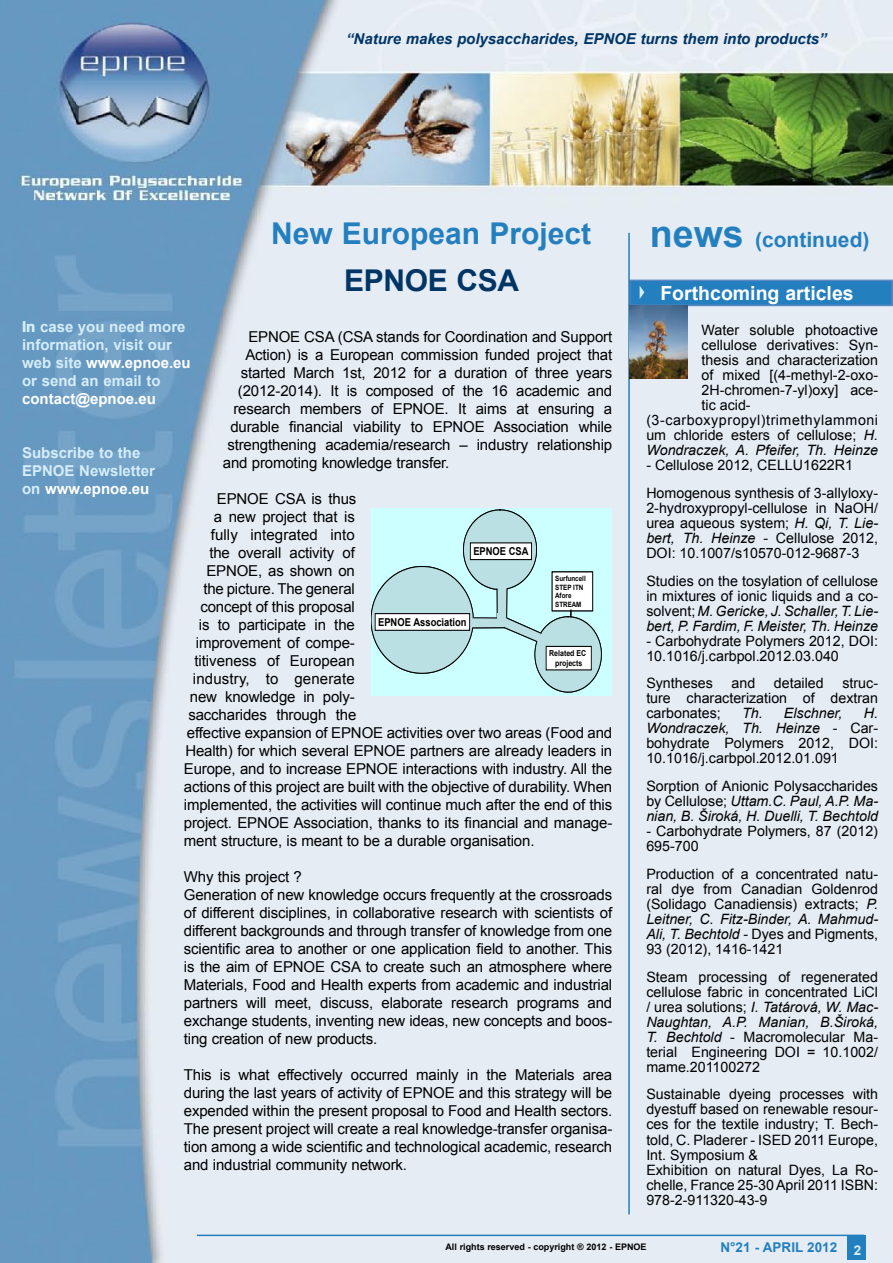
<style>
.page{position:relative;width:893px;height:1263px;background:#fff}
.page>*{position:absolute;margin:0;border:0;box-sizing:border-box;transform-origin:0 0}
.t1{font:700 30px "Arial";color:#247fbe}
.t2{font:700 30px "Arial";letter-spacing:-.01em;color:#003566}
.t3{font:700 21px "Arial";color:#247fbe}
.t4{font:700 19.5px "Arial";color:#fff}
.t5{font:15px/18px "Arial";letter-spacing:-.01em;color:#000}
.t6{font:700 15px/18px "Arial";color:#d5edfa}
.t7{font:italic 700 15px "Arial";color:#003566}
.t8{font:15px "Arial";letter-spacing:.01em;color:#000}
.t9{font:700 15px "Arial";color:#fff}
.t10{font:14.25px/15px "Arial";color:#000;text-align:justify}
.t11{font:italic 14.25px/15px "Arial";color:#000;text-align:justify}
.t12{font:14.25px "Arial";letter-spacing:.035em;color:#000}
.t13{font:700 13.5px "Arial";color:#247fbe}
.t14{font:700 13.5px "Arial";color:#d5edfa}
.t15{font:700 10.95px "Arial";color:#000;scale:.86 1}
.t16{font:700 9px "Arial";color:#000}
.t17{font:700 8.1px/9.9px "Arial";color:#000;text-align:center;scale:.86 1}
.t18{font:700 7.2px/8.7px "Arial";letter-spacing:-.005em;color:#000;scale:.86 1}
.s1{color:#fff}
.s2{font-size:37.5px}
.s3{font-style:italic}
.s4{font-style:normal}
</style>
<div class="page">
<img style="left:0;top:0;width:892px;height:1263px">
<hr style="left:197px;top:1234px;width:667px;height:2px;background:#247fbe">
<div style="left:847px;top:1235px;width:19px;height:25px;background:#247fbe"></div>
<div style="left:630px;top:280px;width:262px;height:25px;background:#247fbe"></div>
<div style="left:629px;top:280px;width:264px;height:26px;border:2px solid #5e88c1"></div>
<svg style="left:640px;top:286px;width:4px;height:13px"></svg>
<hr style="left:628px;top:233px;width:2px;height:981px;background:#247fbe">
<img style="left:629px;top:306px;width:59px;height:72px">
<svg style="left:371px;top:509px;width:240px;height:186px;background:#c3eaeb"></svg>
<div style="left:498px;top:613px;width:8px;height:11px;background:#bbe0e3"></div>
<p class="t7" style="left:346px;top:29px;width:482px">“Nature makes polysaccharides, EPNOE turns them into products”</p>
<h1 class="t1" style="left:271px;top:214px;width:322px">New European Project</h1>
<h1 class="t2" style="left:344px;top:261px;width:177px">EPNOE CSA</h1>
<p class="t6" style="left:22px;top:318px;width:170px">In case you need more information, visit our web site <span class="s1">www.epnoe.eu </span>or send an email to</p>
<p class="t9" style="left:22px;top:389px;width:135px">contact@epnoe.eu</p>
<p class="t6" style="left:22px;top:444px;width:134px">Subscribe to the<br>EPNOE Newsletter on <span class="s1">www.epnoe.eu</span></p>
<p class="t5" style="left:248px;top:327px;width:365px">EPNOE CSA (CSA stands for Coordination and Support</p>
<p class="t5" style="left:245px;top:345px;width:368px">Action) is a European commission funded project that</p>
<p class="t5" style="left:241px;top:363px;width:373px">started March 1st, 2012 for a duration of three years</p>
<p class="t5" style="left:238px;top:381px;width:376px">(2012-2014). It is composed of the 16 academic and</p>
<p class="t5" style="left:233px;top:399px;width:380px">research members of EPNOE. It aims at ensuring a</p>
<p class="t5" style="left:230px;top:417px;width:383px">durable financial viability to EPNOE Association while</p>
<p class="t5" style="left:227px;top:435px;width:386px">strengthening academia/research – industry relationship</p>
<p class="t5" style="left:223px;top:453px;width:228px">and promoting knowledge transfer.</p>
<p class="t5" style="left:217px;top:489px;width:141px">EPNOE CSA is thus</p>
<p class="t5" style="left:214px;top:507px;width:142px">a new project that is</p>
<p class="t5" style="left:211px;top:525px;width:145px">fully integrated into</p>
<p class="t5" style="left:209px;top:543px;width:147px">the overall activity of</p>
<p class="t5" style="left:206px;top:561px;width:150px">EPNOE, as shown on</p>
<p class="t5" style="left:203px;top:579px;width:153px">the picture. The general</p>
<p class="t5" style="left:200px;top:597px;width:156px">concept of this proposal</p>
<p class="t5" style="left:199px;top:615px;width:157px">is to participate in the</p>
<p class="t5" style="left:196px;top:633px;width:160px">improvement of compe-</p>
<p class="t5" style="left:194px;top:651px;width:162px">titiveness of European</p>
<p class="t8" style="left:193px;top:668px;width:163px">industry, to generate</p>
<p class="t5" style="left:190px;top:687px;width:166px">new knowledge in poly-</p>
<p class="t5" style="left:188px;top:705px;width:169px">saccharides through the</p>
<p class="t5" style="left:187px;top:723px;width:427px">effective expansion of EPNOE activities over two areas (Food and</p>
<p class="t5" style="left:185px;top:741px;width:428px">Health) for which several EPNOE partners are already leaders in</p>
<p class="t5" style="left:184px;top:759px;width:430px">Europe, and to increase EPNOE interactions with industry. All the</p>
<p class="t5" style="left:184px;top:777px;width:430px">actions of this project are built with the objective of durability. When</p>
<p class="t5" style="left:184px;top:795px;width:430px">implemented, the activities will continue much after the end of this</p>
<p class="t5" style="left:184px;top:813px;width:430px">project. EPNOE Association, thanks to its financial and manage-</p>
<p class="t5" style="left:184px;top:831px;width:352px">ment structure, is meant to be a durable organisation.</p>
<p class="t5" style="left:184px;top:867px;width:430px">Why this project ?<br>Generation of new knowledge occurs frequently at the crossroads of different disciplines, in collaborative research with scientists of different backgrounds and through transfer of knowledge from one scientific area to another or one application field to another. This is the aim of EPNOE CSA to create such an atmosphere where Materials, Food and Health experts from academic and industrial partners will meet, discuss, elaborate research programs and exchange students, inventing new ideas, new concepts and boos&shy;ting creation of new products.</p>
<p class="t5" style="left:184px;top:1065px;width:430px;text-align:justify">This is what effectively occurred mainly in the Materials area during the last years of activity of EPNOE and this strategy will be expended within the present proposal to Food and Health sectors.<br>The present project will create a real knowledge-transfer organisa&shy;tion among a wide scientific and technological academic, research and industrial community network.</p>
<p class="t15" style="left:473px;top:544px;width:66px">EPNOE CSA</p>
<p class="t18" style="left:555px;top:574px;width:37px">Surfuncell<br>STEP ITN<br>Afore<br>STREAM</p>
<p class="t15" style="left:378px;top:615px;width:104px">EPNOE Association</p>
<p class="t17" style="left:549px;top:649px;width:45px">Related EC projects</p>
<h2 class="t3" style="left:650px;top:226px;width:221px"><span class="s2">news</span> (continued)</h2>
<h3 class="t4" style="left:660px;top:280px;width:195px">Forthcoming articles</h3>
<p class="t10" style="left:702px;top:323px;width:178px">Water soluble photoactive</p>
<p class="t10" style="left:702px;top:338px;width:178px">cellulose derivatives: Syn-</p>
<p class="t10" style="left:702px;top:353px;width:178px">thesis and characterization</p>
<p class="t10" style="left:702px;top:368px;width:178px">of mixed [(4-methyl-2-oxo-</p>
<p class="t10" style="left:702px;top:383px;width:178px">2H-chromen-7-yl)oxy] ace-</p>
<p class="t10" style="left:702px;top:398px;width:51px">tic acid-</p>
<p class="t12" style="left:646px;top:411px;width:233px">(3-carboxypropyl)trimethylammoni</p>
<p class="t10" style="left:646px;top:428px;width:233px">um chloride esters of cellulose; <span class="s3">H.</span></p>
<p class="t11" style="left:646px;top:443px;width:233px">Wondraczek, A. Pfeifer, Th. Heinze</p>
<p class="t10" style="left:646px;top:451px;width:233px;line-height:27.8px">- Cellulose 2012, CELLU1622R1<br>Homogenous synthesis of 3-allyloxy-</p>
<p class="t10" style="left:646px;top:500px;width:233px">2-hydroxypropyl-cellulose in NaOH/ urea aqueous system; <span class="s3">H. Qi, T. Lie&shy;bert, Th. Heinze</span> - Cellulose 2012, DOI: 10.1007/s10570-012-9687-3</p>
<p class="t10" style="left:646px;top:573px;width:233px">Studies on the tosylation of cellulose in mixtures of ionic liquids and a co&shy;solvent; <span class="s3">M. Gericke, J. Schaller, T. Lie&shy;bert, P. Fardim, F. Meister, Th. Heinze</span></p>
<p class="t10" style="left:646px;top:633px;width:233px">- Carbohydrate Polymers 2012, DOI:<br>10.1016/j.carbpol.2012.03.040</p>
<p class="t10" style="left:646px;top:676px;width:68px">Syntheses</p>
<p class="t10" style="left:731px;top:676px;width:25px">and</p>
<p class="t10" style="left:774px;top:676px;width:51px">detailed</p>
<p class="t10" style="left:646px;top:676px;width:233px;text-indent:196px">struc&shy;ture characterization of dextran carbonates;</p>
<p class="t10" style="left:646px;top:706px;width:233px;text-indent:217px"><span class="s3">H.<br>Wondraczek, Th. Heinze</span> - Car&shy;bohydrate Polymers 2012, DOI:<br>10.1016/j.carbpol.2012.01.091</p>
<p class="t11" style="left:646px;top:779px;width:233px"><span class="s4">Sorption of Anionic Polysaccharides by Cellulose;</span> Uttam.C. Paul, A.P. Ma&shy;nian, B. Široká, H. Duelli, T. Bechtold</p>
<p class="t10" style="left:646px;top:824px;width:233px">- Carbohydrate Polymers, 87 (2012)<br>695-700</p>
<p class="t10" style="left:646px;top:866px;width:233px">Production of a concentrated natu&shy;ral dye from Canadian Goldenrod (Solidago Canadiensis) extracts; <span class="s3">P.<br>Leitner, C. Fitz-Binder, A. Mahmud-Ali, T. Bechtold</span> - Dyes and Pigments, 93 (2012), 1416-1421</p>
<p class="t10" style="left:646px;top:969px;width:233px">Steam processing of regenerated cellulose fabric in concentrated LiCl / urea solutions; <span class="s3">I. Tatárová, W. Mac-Naughtan, A.P. Manian, B.Široká, T. Bechtold</span> - Macromolecular Ma&shy;terial Engineering DOI = 10.1002/ mame.201100272</p>
<p class="t10" style="left:646px;top:1087px;width:233px;text-align:left">Sustainable dyeing processes with dyestuff based on renewable resour&shy;ces for the textile industry; T. Bech&shy;told, C. Pladerer - ISED 2011 Europe,<br>Int. Symposium &amp;<br>Exhibition on natural Dyes, La Ro&shy;chelle, France 25-30 April 2011 ISBN:<br>978-2-911320-43-9</p>
<p class="t11" style="left:742px;top:706px;width:102px">Th. Elschner,</p>
<p class="t16" style="left:445px;top:1241px;width:203px">All rights reserved - copyright ® 2012 - EPNOE</p>
<p class="t13" style="left:720px;top:1238px;width:118px">N°21 - APRIL 2012</p>
<p class="t14" style="left:854px;top:1241px;width:9px">2</p>
</div>
